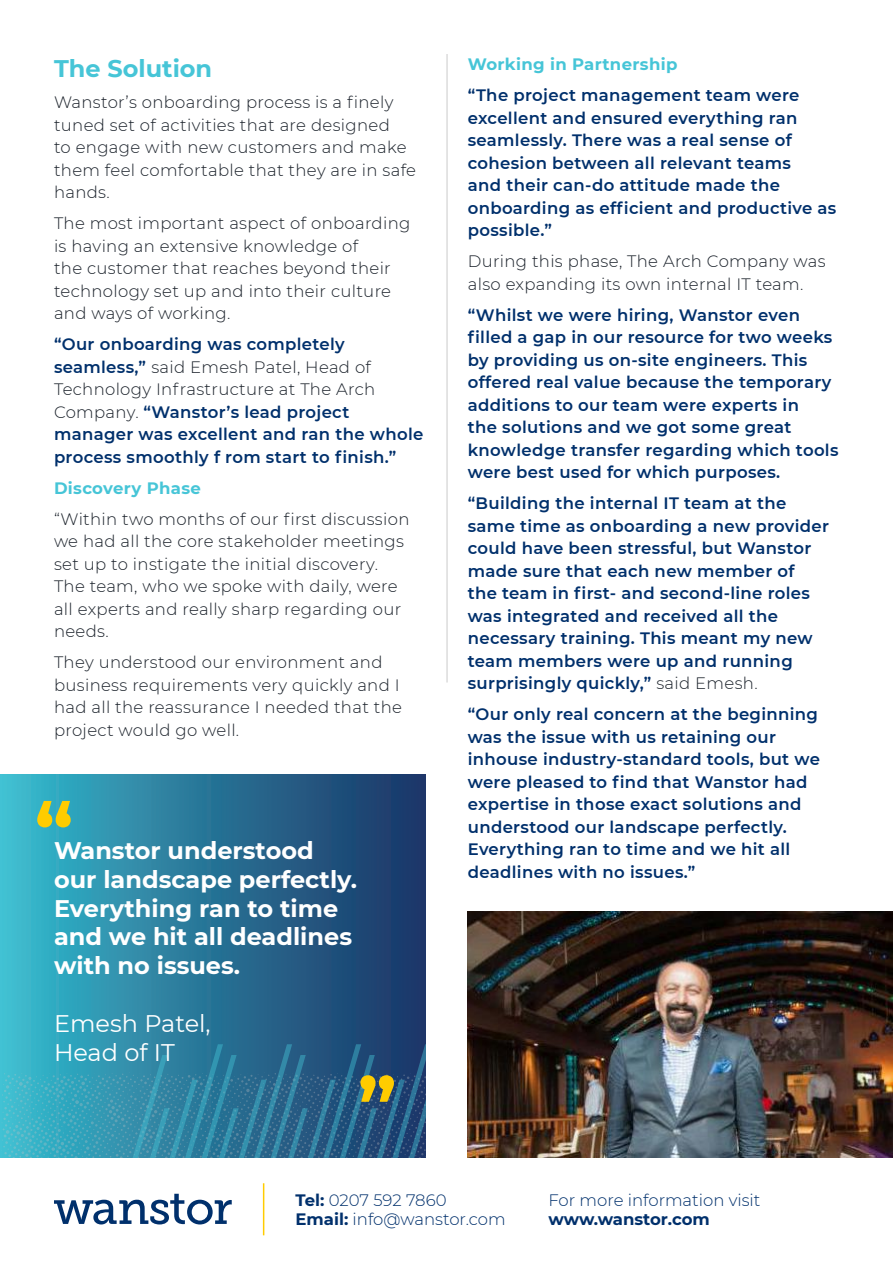
<style>
.page{position:relative;width:893px;height:1263px;background:#fff}
.page>*{position:absolute;margin:0;border:0;box-sizing:border-box;transform-origin:0 0}
.t1{font:700 78px "Montserrat";color:#fc0}
.t2{font:700 24px/28.8px "Montserrat";color:#fff}
.t3{font:24px/28.8px "Montserrat";color:#fff}
.t4{font:700 24px "Montserrat";color:#46c5d7}
.t5{font:600 16.5px/22.5px "Montserrat";letter-spacing:.02em;color:#00306c}
.t6{font:300 16.5px/22.5px "Montserrat";letter-spacing:.02em;color:#1a212a}
.t7{font:300 16.5px/19.8px "Montserrat";color:#00306c}
.t8{font:700 16.5px "Montserrat";letter-spacing:.02em;color:#46c5d7}
.t9{font:700 16.5px "Montserrat";letter-spacing:-.005em;color:#00306c}
.s1{font-weight:300;color:#1a212a}
.s2{font-weight:700}
</style>
<div class="page">
<hr style="left:447px;top:54px;width:1px;height:628px;background:#cbcacb">
<img style="left:468px;top:911px;width:425px;height:247px">
<svg style="left:54px;top:1194px;width:178px;height:30px"></svg>
<hr style="left:263px;top:1183px;width:1px;height:52px;background:#fc0">
<div style="left:0;top:775px;width:425px;height:383px;background:linear-gradient(to right,#3abbce,#1a3163)"></div>
<svg style="left:0;top:1044px;width:426px;height:114px;background:#307f9f"></svg>
<h2 class="t4" style="left:54px;top:51px;width:160px">The Solution</h2>
<p class="t6" style="left:54px;top:91px;width:364px">Wanstor’s onboarding process is a finely tuned set of activities that are designed<br>to engage with new customers and make them feel comfortable that they are in safe hands.</p>
<p class="t6" style="left:54px;top:212px;width:358px">The most important aspect of onboarding is having an extensive knowledge of<br>the customer that reaches beyond their technology set up and into their culture and ways of working.</p>
<p class="t5" style="left:54px;top:332px;width:371px">“Our onboarding was completely seamless,” <span class="s1">said Emesh Patel, Head of Technology Infrastructure at The Arch Company.</span> “Wanstor’s lead project manager was excellent and ran the whole process smoothly f rom start to finish.”</p>
<p class="t8" style="left:54px;top:476px;width:148px">Discovery Phase</p>
<p class="t6" style="left:54px;top:507px;width:357px">“Within two months of our first discussion we had all the core stakeholder meetings set up to instigate the initial discovery.<br>The team, who we spoke with daily, were all experts and really sharp regarding our needs.</p>
<p class="t6" style="left:54px;top:651px;width:349px">They understood our environment and business requirements very quickly and I had all the reassurance I needed that the project would go well.</p>
<h1 class="t1" style="left:35px;top:775px;width:40px">“</h1>
<h2 class="t2" style="left:54px;top:835px;width:305px">Wanstor understood our landscape perfectly.<br>Everything ran to time and we hit all deadlines with no issues.</h2>
<h2 class="t3" style="left:54px;top:1008px;width:158px">Emesh Patel,<br>Head of IT</h2>
<h1 class="t1" style="left:397px;top:1128px;width:40px;rotate:-180deg">“</h1>
<p class="t8" style="left:468px;top:52px;width:211px">Working in Partnership</p>
<p class="t5" style="left:468px;top:83px;width:370px">“The project management team were excellent and ensured everything ran seamlessly. There was a real sense of cohesion between all relevant teams<br>and their can-do attitude made the onboarding as efficient and productive as possible.”</p>
<p class="t6" style="left:468px;top:250px;width:359px">During this phase, The Arch Company was also expanding its own internal IT team.</p>
<p class="t5" style="left:468px;top:303px;width:372px">“Whilst we were hiring, Wanstor even filled a gap in our resource for two weeks by providing us on-site engineers. This offered real value because the temporary additions to our team were experts in<br>the solutions and we got some great knowledge transfer regarding which tools were best used for which purposes.</p>
<p class="t5" style="left:468px;top:491px;width:363px">“Building the internal IT team at the same time as onboarding a new provider could have been stressful, but Wanstor made sure that each new member of<br>the team in first- and second-line roles was integrated and received all the necessary training. This meant my new team members were up and running surprisingly quickly,” <span class="s1">said Emesh.</span></p>
<p class="t5" style="left:468px;top:702px;width:354px">“Our only real concern at the beginning was the issue with us retaining our inhouse industry-standard tools, but we were pleased to find that Wanstor had expertise in those exact solutions and understood our landscape perfectly.<br>Everything ran to time and we hit all deadlines with no issues.”</p>
<p class="t7" style="left:296px;top:1189px;width:212px"><span class="s2">Tel:</span> 0207 592 7860<br><span class="s2">Email:</span> info@wanstor.com</p>
<p class="t7" style="left:549px;top:1189px;width:213px">For more information visit</p>
<p class="t9" style="left:549px;top:1208px;width:163px">www.wanstor.com</p>
</div>
